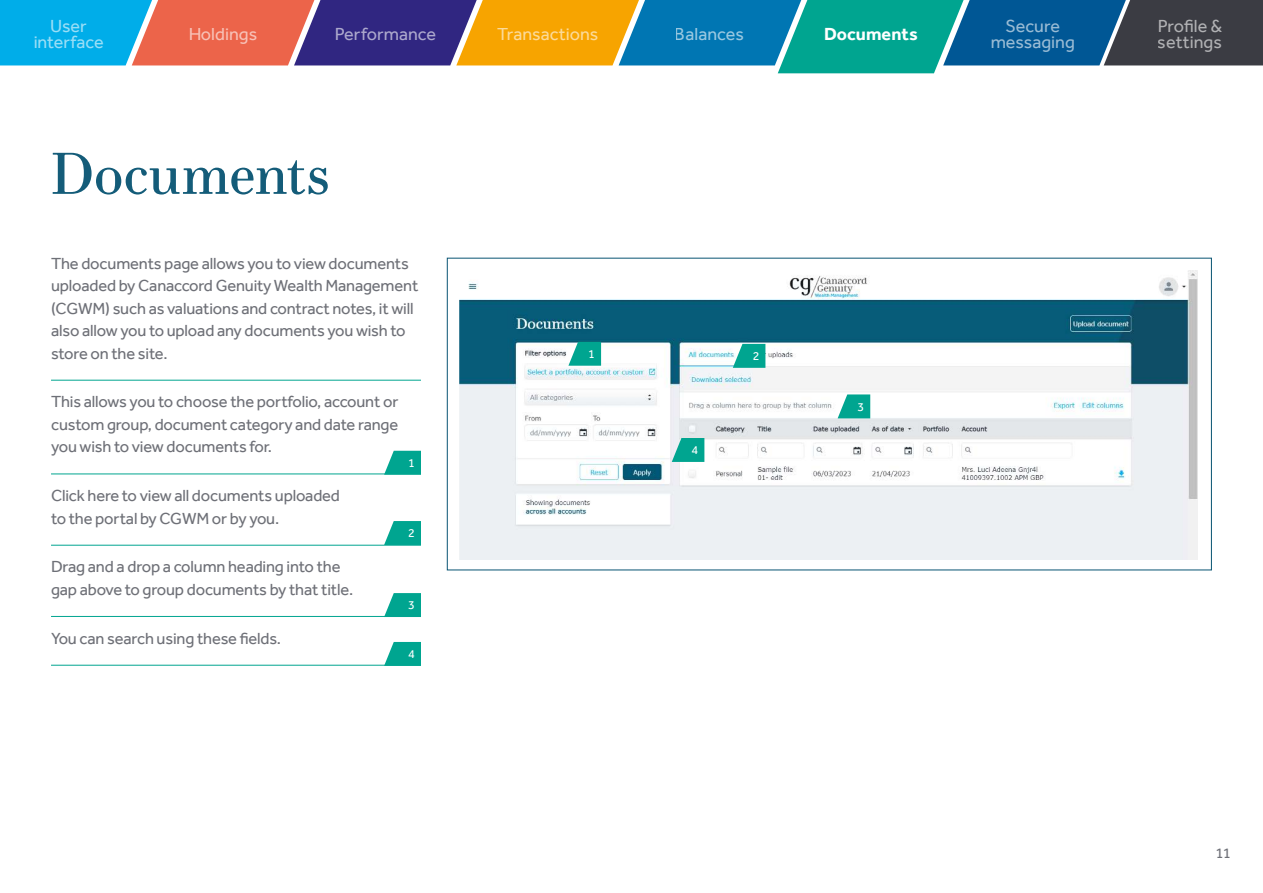
<style>
.page{position:relative;width:1263px;height:893px;background:#fff}
.page>*{position:absolute;margin:0;border:0;box-sizing:border-box;transform-origin:0 0}
.t1{font:57px "Essonnes Text";letter-spacing:-.01em;color:#145c79}
.t2{font:18px/16.5px "Effra";color:#fff;text-align:center}
.t3{font:700 18px "Effra";letter-spacing:.005em;color:#fff}
.t4{font:16.5px/22.5px "Effra";letter-spacing:-.01em;color:#6e7077}
.t5{font:15px "Effra";color:#6e7077}
.t6{font:12.3px "Effra";color:#fff}
</style>
<div class="page">
<img style="left:459px;top:270px;width:738px;height:289px">
<svg style="left:568px;top:342px;width:43px;height:24px"></svg>
<svg style="left:733px;top:344px;width:42px;height:24px"></svg>
<svg style="left:838px;top:394px;width:42px;height:24px"></svg>
<svg style="left:672px;top:438px;width:42px;height:24px"></svg>
<hr style="left:51px;top:380px;width:370px;height:1px;background:#00a590">
<hr style="left:51px;top:474px;width:370px;height:1px;background:#00a590">
<hr style="left:51px;top:545px;width:370px;height:1px;background:#00a590">
<hr style="left:51px;top:616px;width:370px;height:1px;background:#00a590">
<hr style="left:51px;top:665px;width:370px;height:1px;background:#00a590">
<svg style="left:384px;top:451px;width:37px;height:24px"></svg>
<svg style="left:384px;top:521px;width:37px;height:24px"></svg>
<svg style="left:384px;top:593px;width:37px;height:23px"></svg>
<svg style="left:384px;top:642px;width:37px;height:24px"></svg>
<svg style="left:0;top:0;width:1263px;height:73px;background:#5f8288"></svg>
<p class="t2" style="left:188px;top:26px;width:71px">Holdings</p>
<p class="t3" style="left:824px;top:23px;width:95px">Documents</p>
<p class="t2" style="left:990px;top:18px;width:86px">Secure messaging</p>
<p class="t2" style="left:1157px;top:18px;width:66px;text-align:left">Profile &amp; settings</p>
<p class="t2" style="left:33px;top:18px;width:72px">User interface</p>
<p class="t2" style="left:334px;top:26px;width:103px">Performance</p>
<p class="t2" style="left:497px;top:26px;width:103px">Transactions</p>
<p class="t2" style="left:675px;top:26px;width:71px">Balances</p>
<h1 class="t1" style="left:51px;top:132px;width:280px">Documents</h1>
<p class="t4" style="left:51px;top:252px;width:369px">The documents page allows you to view documents uploaded by Canaccord Genuity Wealth Management (CGWM) such as valuations and contract notes, it will also allow you to upload any documents you wish to store on the site.</p>
<p class="t4" style="left:51px;top:390px;width:349px;text-align:justify">This allows you to choose the portfolio, account or custom group, document category and date range you wish to view documents for.</p>
<p class="t4" style="left:51px;top:484px;width:290px">Click here to view all documents uploaded to the portal by CGWM or by you.</p>
<p class="t4" style="left:51px;top:555px;width:304px">Drag and a drop a column heading into the gap above to group documents by that title.</p>
<p class="t4" style="left:51px;top:627px;width:231px">You can search using these fields.</p>
<p class="t6" style="left:408px;top:455px;width:8px">1</p>
<p class="t6" style="left:408px;top:526px;width:8px">2</p>
<p class="t6" style="left:408px;top:598px;width:8px">3</p>
<p class="t6" style="left:408px;top:647px;width:8px">4</p>
<p class="t6" style="left:588px;top:346px;width:8px">1</p>
<p class="t6" style="left:753px;top:349px;width:8px">2</p>
<p class="t6" style="left:692px;top:443px;width:8px">4</p>
<p class="t6" style="left:857px;top:399px;width:8px">3</p>
<p class="t5" style="left:1215px;top:844px;width:17px">11</p>
</div>
